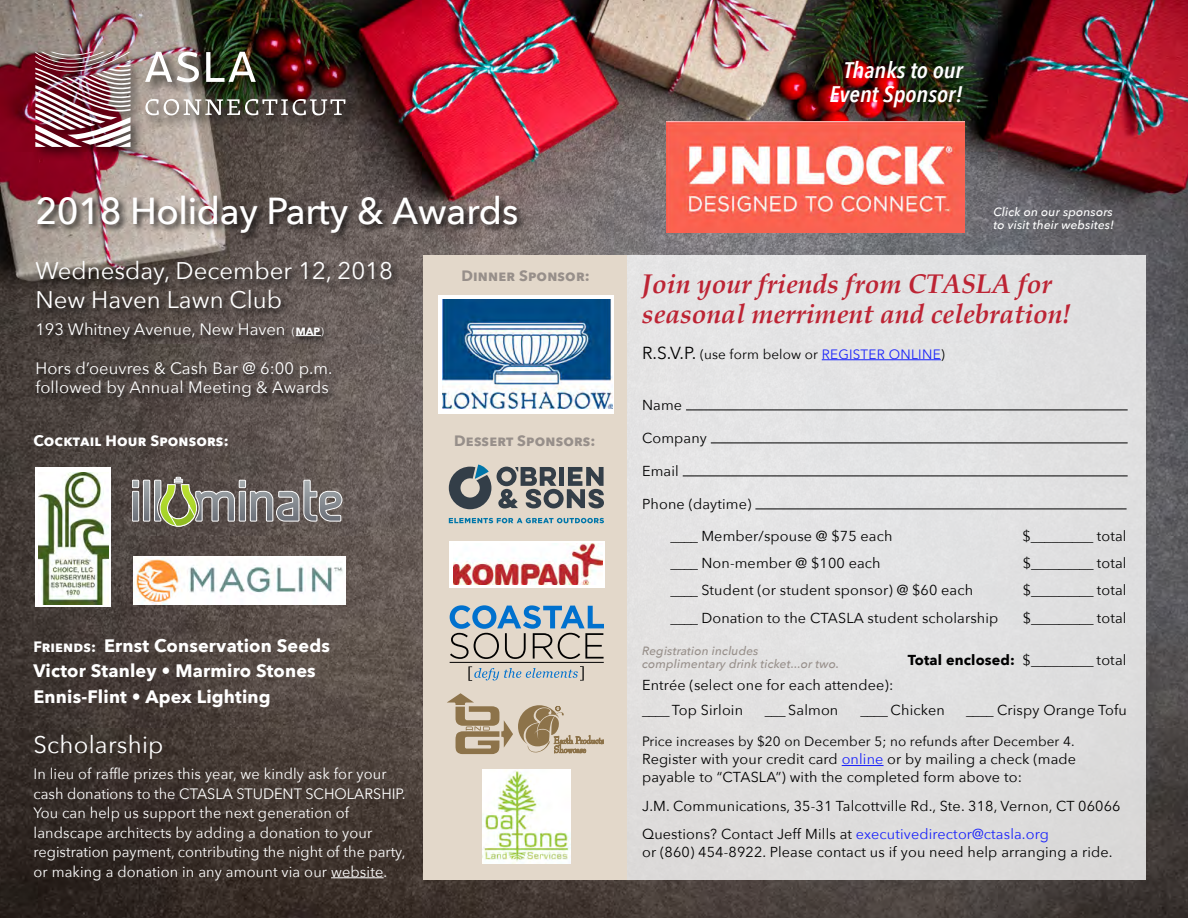
<style>
.page{position:relative;width:1188px;height:918px;background:#fff}
.page>*{position:absolute;margin:0;border:0;box-sizing:border-box;transform-origin:0 0}
.t1{font:500 37.5px "Avenir Next";letter-spacing:-.01em;color:#fff}
.t2{font:italic 700 27px/30px "Book Antiqua";color:#bd2434}
.t3{font:24px/28.5px "Avenir Next";color:#fff}
.t4{font:italic 600 22.5px/24px "Avenir Next Condensed";color:#fff;text-align:right;scale:1.06 1}
.t5{font:700 18px/25.5px "Avenir Next";letter-spacing:.01em;color:#fff}
.t6{font:16.5px/19.5px "Avenir Next";letter-spacing:.01em;color:#fff}
.t7{font:15px/19.5px "Avenir Next";letter-spacing:.01em;color:#fff}
.t8{font:700 15px "Avenir Next";letter-spacing:.01em;color:#978f8a}
.t9{font:700 15px "Avenir Next";letter-spacing:.01em;color:#fff}
.t10{font:14.4px/31.5px "Avenir Next";letter-spacing:.01em;color:#000}
.t11{font:13.5px "Avenir Next";letter-spacing:.01em;color:#000}
.t12{font:italic 500 12px/13.5px "Avenir Next";letter-spacing:.01em;color:#978f8a}
.t13{font:italic 500 12px/13.5px "Avenir Next";letter-spacing:.01em;color:#fff}
.s1{font-size:10.5px}
.s2{font-weight:700;font-size:10.5px}
.s3{font-size:15px}
.s4{font-size:17.4px}
.s5{color:#1922fb}
.s6{font-weight:700}
</style>
<div class="page">
<img style="left:0;top:0;width:1188px;height:918px">
<div style="left:621px;top:255px;width:525px;height:625px;background:#e1e1e2"></div>
<hr style="left:331px;top:877px;width:53px;height:1px;background:#fff">
<img style="left:666px;top:122px;width:298px;height:110px">
<div style="left:34px;top:194px;width:492px;height:212px;background:#000;opacity:.75"></div>
<svg style="left:296px;top:335px;width:25px;height:1px"></svg>
<div style="left:35px;top:468px;width:76px;height:139px;background:#fff"></div>
<img style="left:38px;top:472px;width:71px;height:132px">
<svg style="left:132px;top:477px;width:210px;height:49px;background:#817f75"></svg>
<img style="left:133px;top:557px;width:212px;height:47px">
<div style="left:33px;top:49px;width:327px;height:113px;background:#000;opacity:.75"></div>
<svg style="left:145px;top:99px;width:200px;height:16px"></svg>
<img style="left:35px;top:52px;width:96px;height:95px">
<svg style="left:145px;top:52px;width:54px;height:30px"></svg>
<svg style="left:206px;top:52px;width:50px;height:30px"></svg>
<div style="left:423px;top:255px;width:204px;height:625px;background:#e3d8ca"></div>
<div style="left:438px;top:295px;width:176px;height:119px;background:#fff"></div>
<img style="left:443px;top:300px;width:170px;height:109px">
<div style="left:450px;top:541px;width:155px;height:47px;background:#fff"></div>
<img style="left:453px;top:543px;width:149px;height:42px">
<svg style="left:468px;top:666px;width:116px;height:15px"></svg>
<svg style="left:450px;top:605px;width:154px;height:54px"></svg>
<hr style="left:450px;top:662px;width:154px;height:1px;background:#010101">
<svg style="left:447px;top:693px;width:157px;height:61px"></svg>
<svg style="left:449px;top:518px;width:155px;height:5px"></svg>
<svg style="left:497px;top:467px;width:107px;height:41px"></svg>
<svg style="left:449px;top:465px;width:42px;height:44px"></svg>
<img style="left:482px;top:769px;width:88px;height:95px">
<hr style="left:822px;top:359px;width:119px;height:1px;background:#1922fb">
<hr style="left:842px;top:765px;width:42px;height:1px;background:#1922fb">
<hr style="left:686px;top:410px;width:442px;height:1px;background:#000">
<hr style="left:711px;top:443px;width:417px;height:1px;background:#000">
<hr style="left:683px;top:476px;width:445px;height:1px;background:#000">
<hr style="left:755px;top:509px;width:372px;height:1px;background:#000">
<h1 class="t1" style="left:35px;top:179px;width:485px">2018 Holiday Party &amp; Awards</h1>
<h3 class="t3" style="left:35px;top:256px;width:359px">Wednesday, December 12, 2018<br>New Haven Lawn Club</h3>
<p class="t6" style="left:35px;top:319px;width:290px">193 Whitney Avenue, New Haven <span class="s1">(</span><span class="s2">MAP</span><span class="s1">)</span></p>
<p class="t6" style="left:35px;top:358px;width:299px">Hors d’oeuvres &amp; Cash Bar @ 6:00 p.m. followed by Annual Meeting &amp; Awards</p>
<p class="t8" style="left:461px;top:262px;width:130px">Dinner Sponsor:</p>
<p class="t9" style="left:34px;top:428px;width:197px">Cocktail Hour Sponsors:</p>
<p class="t8" style="left:454px;top:428px;width:143px">Dessert Sponsors:</p>
<p class="t5" style="left:34px;top:632px;width:298px"><span class="s3">Friends:</span> Ernst Conservation Seeds<br>Victor Stanley • Marmiro Stones<br>Ennis-Flint • Apex Lighting</p>
<h3 class="t3" style="left:34px;top:729px;width:131px">Scholarship</h3>
<p class="t7" style="left:34px;top:764px;width:374px">In lieu of raffle prizes this year, we kindly ask for your cash donations to the CTASLA STUDENT SCHOLARSHIP.<br>You can help us support the next generation of landscape architects by adding a donation to your registration payment, contributing the night of the party, or making a donation in any amount via our website.</p>
<h3 class="t4" style="left:829px;top:58px;width:127px">Thanks to our<br>Event Sponsor!</h3>
<p class="t13" style="left:993px;top:205px;width:122px">Click on our sponsors to visit their websites!</p>
<h2 class="t2" style="left:642px;top:269px;width:431px">Join your friends from CTASLA for seasonal merriment and celebration!</h2>
<p class="t11" style="left:642px;top:343px;width:304px"><span class="s4">R.S.V.P.</span> (use form below or <span class="s5">REGISTER ONLINE</span>)</p>
<p class="t10" style="left:642px;top:389px;width:42px">Name</p>
<p class="t10" style="left:642px;top:422px;width:66px">Company</p>
<p class="t10" style="left:642px;top:455px;width:38px">Email</p>
<p class="t10" style="left:671px;top:488px;width:223px;text-indent:-28px">Phone (daytime)<br>____ Member/spouse @ $75 each</p>
<p class="t10" style="left:1022px;top:519px;width:106px">$_________ total</p>
<p class="t10" style="left:671px;top:547px;width:212px">____ Non-member @ $100 each</p>
<p class="t10" style="left:1023px;top:547px;width:105px">$_________ total</p>
<p class="t10" style="left:671px;top:574px;width:304px">____ Student (or student sponsor) @ $60 each</p>
<p class="t10" style="left:1023px;top:574px;width:105px">$_________ total</p>
<p class="t10" style="left:671px;top:601px;width:329px">____ Donation to the CTASLA student scholarship</p>
<p class="t10" style="left:1023px;top:601px;width:105px">$_________ total</p>
<p class="t10" style="left:908px;top:644px;width:220px"><span class="s6">Total enclosed:</span> $_________ total</p>
<p class="t10" style="left:642px;top:672px;width:253px;line-height:24.8px">Entrée (select one for each attendee): ____ Top Sirloin</p>
<p class="t12" style="left:642px;top:643px;width:199px">Registration includes complimentary drink ticket...or two.</p>
<p class="t10" style="left:765px;top:694px;width:75px">___ Salmon</p>
<p class="t10" style="left:860px;top:694px;width:86px">____ Chicken</p>
<p class="t10" style="left:966px;top:694px;width:162px">____ Crispy Orange Tofu</p>
<p class="t11" style="left:642px;top:730px;width:434px">Price increases by $20 on December 5; no refunds after December 4.</p>
<p class="t10" style="left:642px;top:750px;width:436px;line-height:18px">Register with your credit card <span class="s5">online</span> or by mailing a check (made payable to “CTASLA”) with the completed form above to:</p>
<p class="t10" style="left:642px;top:791px;width:480px;line-height:28.5px">J.M. Communications, 35-31 Talcottville Rd., Ste. 318, Vernon, CT 06066<br>Questions? Contact Jeff Mills at <span class="s5">executivedirector@ctasla.org</span></p>
<p class="t10" style="left:642px;top:836px;width:472px">or (860) 454-8922. Please contact us if you need help arranging a ride.</p>
</div>
